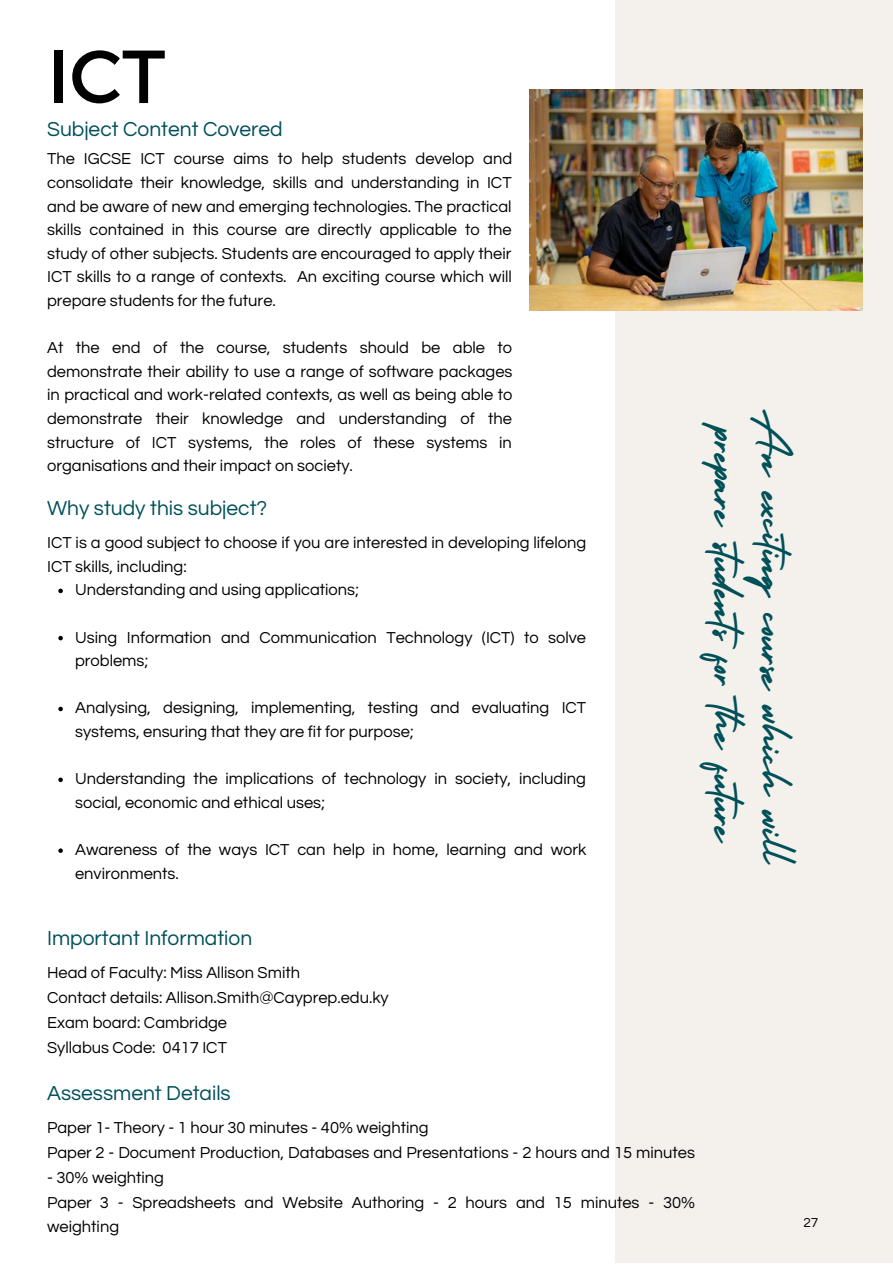
<style>
.page{position:relative;width:893px;height:1264px;background:#fff}
.page>*{position:absolute;margin:0;border:0;box-sizing:border-box;transform-origin:0 0}
.t1{font:75px "Montserrat";color:#000}
.t2{font:48px/47.2px "Holiday";color:#005059;text-align:center}
.t3{font:21px "Questrial";color:#005059}
.t4{font:16.5px/23.5px "Questrial";color:#000}
.t5{font:13.5px "Questrial";color:#000}
</style>
<div class="page">
<div style="left:615px;top:0;width:277px;height:1262px;background:#f4f0ec"></div>
<svg style="left:58px;top:588px;width:5px;height:5px"></svg>
<svg style="left:58px;top:636px;width:5px;height:4px"></svg>
<svg style="left:58px;top:706px;width:5px;height:5px"></svg>
<svg style="left:58px;top:777px;width:5px;height:5px"></svg>
<svg style="left:58px;top:848px;width:5px;height:5px"></svg>
<img style="left:529px;top:89px;width:333px;height:222px">
<h1 class="t1" style="left:47px;top:28px;width:120px">ICT</h1>
<p class="t3" style="left:47px;top:119px;width:237px">Subject Content Covered</p>
<p class="t4" style="left:47px;top:147px;width:466px;text-align:justify">The IGCSE ICT course aims to help students develop and consolidate their knowledge, skills and understanding in ICT and be aware of new and emerging technologies. The practical skills contained in this course are directly applicable to the study of other subjects. Students are encouraged to apply their ICT skills to a range of contexts. An exciting course which will prepare students for the future.</p>
<p class="t4" style="left:47px;top:336px;width:467px;text-align:justify">At the end of the course, students should be able to demonstrate their ability to use a range of software packages in practical and work-related contexts, as well as being able to demonstrate their knowledge and understanding of the structure of ICT systems, the roles of these systems in organisations and their impact on society.</p>
<p class="t3" style="left:47px;top:498px;width:222px">Why study this subject?</p>
<p class="t4" style="left:47px;top:531px;width:540px">ICT is a good subject to choose if you are interested in developing lifelong<br>ICT skills, including:</p>
<p class="t4" style="left:75px;top:578px;width:285px">Understanding and using applications;</p>
<p class="t4" style="left:75px;top:626px;width:512px">Using Information and Communication Technology (ICT) to solve problems;</p>
<p class="t4" style="left:75px;top:696px;width:512px">Analysing, designing, implementing, testing and evaluating ICT systems, ensuring that they are fit for purpose;</p>
<p class="t4" style="left:75px;top:767px;width:512px">Understanding the implications of technology in society, including social, economic and ethical uses;</p>
<p class="t4" style="left:75px;top:838px;width:512px">Awareness of the ways ICT can help in home, learning and work environments.</p>
<h2 class="t2" style="left:801px;top:407px;width:460px;rotate:90deg">An exciting course which will prepare students for the future</h2>
<p class="t3" style="left:47px;top:927px;width:207px">Important Information</p>
<p class="t4" style="left:47px;top:960px;width:343px;line-height:24.8px">Head of Faculty: Miss Allison Smith<br>Contact details: Allison.Smith@Cayprep.edu.ky Exam board: Cambridge<br>Syllabus Code: 0417 ICT</p>
<p class="t3" style="left:47px;top:1082px;width:185px">Assessment Details</p>
<p class="t4" style="left:47px;top:1115px;width:649px;line-height:24.8px">Paper 1- Theory - 1 hour 30 minutes - 40% weighting<br>Paper 2 - Document Production, Databases and Presentations - 2 hours and 15 minutes</p>
<p class="t4" style="left:47px;top:1165px;width:649px;line-height:24.8px">- 30% weighting<br>Paper 3 - Spreadsheets and Website Authoring - 2 hours and 15 minutes - 30% weighting</p>
<p class="t5" style="left:803px;top:1215px;width:16px">27</p>
</div>
